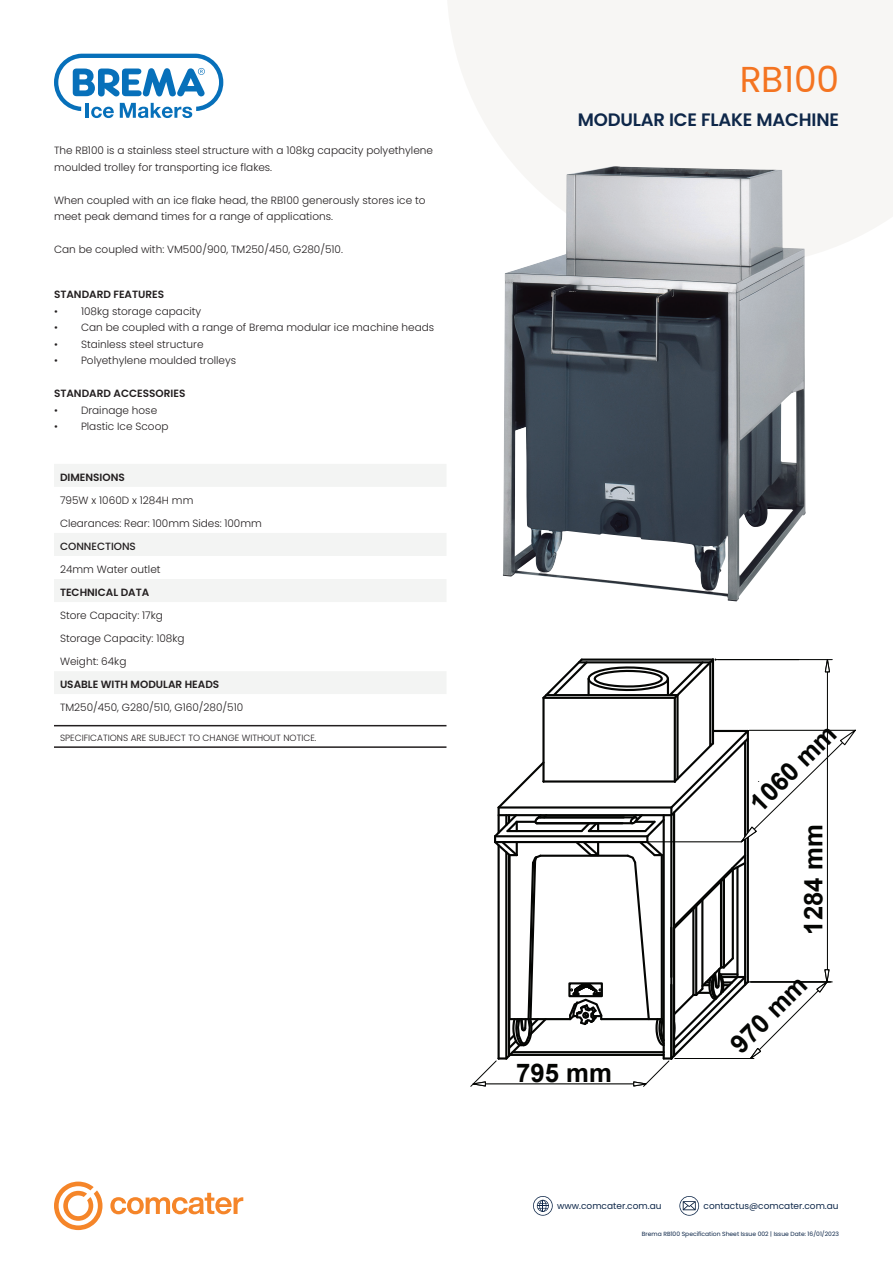
<style>
.page{position:relative;width:893px;height:1263px;background:#fff}
.page>*{position:absolute;margin:0;border:0;box-sizing:border-box;transform-origin:0 0}
.t1{font:36px "Poppins";letter-spacing:-.01em;color:#f47421}
.t2{font:700 25.8px "Arial";color:#040503}
.t3{font:600 18px "Poppins";letter-spacing:-.01em;color:#0e2749}
.t4{font:300 10.5px/23.1px "Poppins";color:#231f20}
.t5{font:600 10.5px "Poppins";color:#231f20}
.t6{font:500 10.5px "Poppins";color:#231f20}
.t7{font:300 9px "Poppins";color:#231f20}
.t8{font:9px "Poppins";color:#0e2749}
.t9{font:6px "Poppins";color:#0e2749}
</style>
<div class="page">
<svg style="left:533px;top:1196px;width:20px;height:20px"></svg>
<svg style="left:679px;top:1196px;width:20px;height:20px"></svg>
<svg style="left:54px;top:1181px;width:189px;height:49px"></svg>
<svg style="left:448px;top:0;width:445px;height:256px;fill:#f7f6f4"></svg>
<svg style="left:54px;top:54px;width:169px;height:64px"></svg>
<svg style="left:54px;top:464px;width:392px;height:138px;fill:#f4f5f4"></svg>
<div style="left:54px;top:672px;width:392px;height:22px;background:#f3f4f3"></div>
<hr style="left:54px;top:725px;width:392px;height:1px;background:#231f20">
<hr style="left:54px;top:746px;width:392px;height:2px;background:#231f20">
<hr style="left:601px;top:1018px;width:61px;height:2px;background:#040503">
<hr style="left:513px;top:1051px;width:151px;height:2px;background:#040503">
<hr style="left:510px;top:1054px;width:154px;height:2px;background:#040503">
<hr style="left:509px;top:1018px;width:61px;height:2px;background:#040503">
<hr style="left:507px;top:830px;width:75px;height:2px;background:#040503">
<hr style="left:537px;top:822px;width:95px;height:2px;background:#040503">
<hr style="left:495px;top:841px;width:152px;height:2px;background:#040503">
<hr style="left:495px;top:835px;width:152px;height:2px;background:#040503">
<hr style="left:540px;top:855px;width:88px;height:2px;background:#040503">
<hr style="left:589px;top:830px;width:56px;height:2px;background:#040503">
<svg style="left:573px;top:824px;width:28px;height:33px"></svg>
<hr style="left:499px;top:806px;width:172px;height:2px;background:#040503">
<hr style="left:499px;top:814px;width:172px;height:2px;background:#040503">
<hr style="left:540px;top:816px;width:94px;height:2px;background:#040503">
<hr style="left:543px;top:780px;width:132px;height:2px;background:#040503">
<hr style="left:485px;top:1084px;width:149px;height:1px;background:#040503">
<hr style="left:712px;top:660px;width:2px;height:83px;background:#040503">
<hr style="left:674px;top:698px;width:2px;height:83px;background:#040503">
<hr style="left:542px;top:698px;width:3px;height:83px;background:#040503">
<hr style="left:676px;top:695px;width:3px;height:84px;background:#040503">
<hr style="left:709px;top:662px;width:2px;height:84px;background:#040503">
<hr style="left:715px;top:659px;width:84px;height:1px;background:#040503">
<svg style="left:470px;top:759px;width:79px;height:328px"></svg>
<hr style="left:718px;top:659px;width:114px;height:1px;background:#040503">
<hr style="left:827px;top:672px;width:1px;height:298px;background:#040503">
<svg style="left:824px;top:659px;width:7px;height:14px"></svg>
<svg style="left:542px;top:658px;width:174px;height:43px"></svg>
<svg style="left:562px;top:982px;width:49px;height:43px"></svg>
<svg style="left:625px;top:725px;width:231px;height:362px"></svg>
<img style="left:503px;top:166px;width:303px;height:435px">
<p class="t4" style="left:54px;top:142px;width:381px;line-height:16.5px">The RB100 is a stainless steel structure with a 108kg capacity polyethylene moulded trolley for transporting ice flakes.</p>
<p class="t4" style="left:54px;top:192px;width:373px;line-height:16.5px">When coupled with an ice flake head, the RB100 generously stores ice to meet peak demand times for a range of applications.</p>
<p class="t4" style="left:54px;top:238px;width:290px">Can be coupled with: VM500/900, TM250/450, G280/510.</p>
<p class="t5" style="left:54px;top:288px;width:112px">STANDARD FEATURES</p>
<p class="t4" style="left:54px;top:299px;width:149px">• 108kg storage capacity</p>
<p class="t4" style="left:54px;top:316px;width:382px">• Can be coupled with a range of Brema modular ice machine heads</p>
<p class="t4" style="left:54px;top:332px;width:151px">• Stainless steel structure</p>
<p class="t4" style="left:54px;top:349px;width:184px">• Polyethylene moulded trolleys</p>
<p class="t5" style="left:54px;top:387px;width:133px">STANDARD ACCESSORIES</p>
<p class="t4" style="left:54px;top:398px;width:105px">• Drainage hose</p>
<p class="t4" style="left:54px;top:415px;width:116px">• Plastic Ice Scoop</p>
<p class="t5" style="left:60px;top:471px;width:66px">DIMENSIONS</p>
<p class="t4" style="left:60px;top:489px;width:203px">795W x 1060D x 1284H mm<br>Clearances: Rear: 100mm Sides: 100mm</p>
<p class="t6" style="left:60px;top:540px;width:77px">CONNECTIONS</p>
<p class="t4" style="left:60px;top:558px;width:102px">24mm Water outlet</p>
<p class="t5" style="left:60px;top:586px;width:91px">TECHNICAL DATA</p>
<p class="t4" style="left:60px;top:604px;width:126px">Store Capacity: 17kg<br>Storage Capacity: 108kg<br>Weight: 64kg</p>
<p class="t5" style="left:60px;top:678px;width:161px">USABLE WITH MODULAR HEADS</p>
<p class="t4" style="left:60px;top:696px;width:185px">TM250/450, G280/510, G160/280/510</p>
<p class="t7" style="left:60px;top:733px;width:258px">SPECIFICATIONS ARE SUBJECT TO CHANGE WITHOUT NOTICE.</p>
<h1 class="t1" style="left:740px;top:58px;width:101px">RB100</h1>
<h3 class="t3" style="left:578px;top:109px;width:263px">MODULAR ICE FLAKE MACHINE</h3>
<h2 class="t2" style="left:741px;top:794px;width:112px;rotate:-45deg">1060 mm</h2>
<h2 class="t2" style="left:795px;top:935px;width:112px;rotate:-90deg">1284 mm</h2>
<h2 class="t2" style="left:516px;top:1054px;width:97px">795 mm</h2>
<h2 class="t2" style="left:722px;top:1035px;width:97px;rotate:-45deg">970 mm</h2>
<p class="t8" style="left:557px;top:1200px;width:106px">www.comcater.com.au</p>
<p class="t8" style="left:704px;top:1200px;width:137px">contactus@comcater.com.au</p>
<p class="t9" style="left:642px;top:1231px;width:199px">Brema RB100 Specification Sheet Issue 002 | Issue Date: 16/01/2023</p>
</div>
